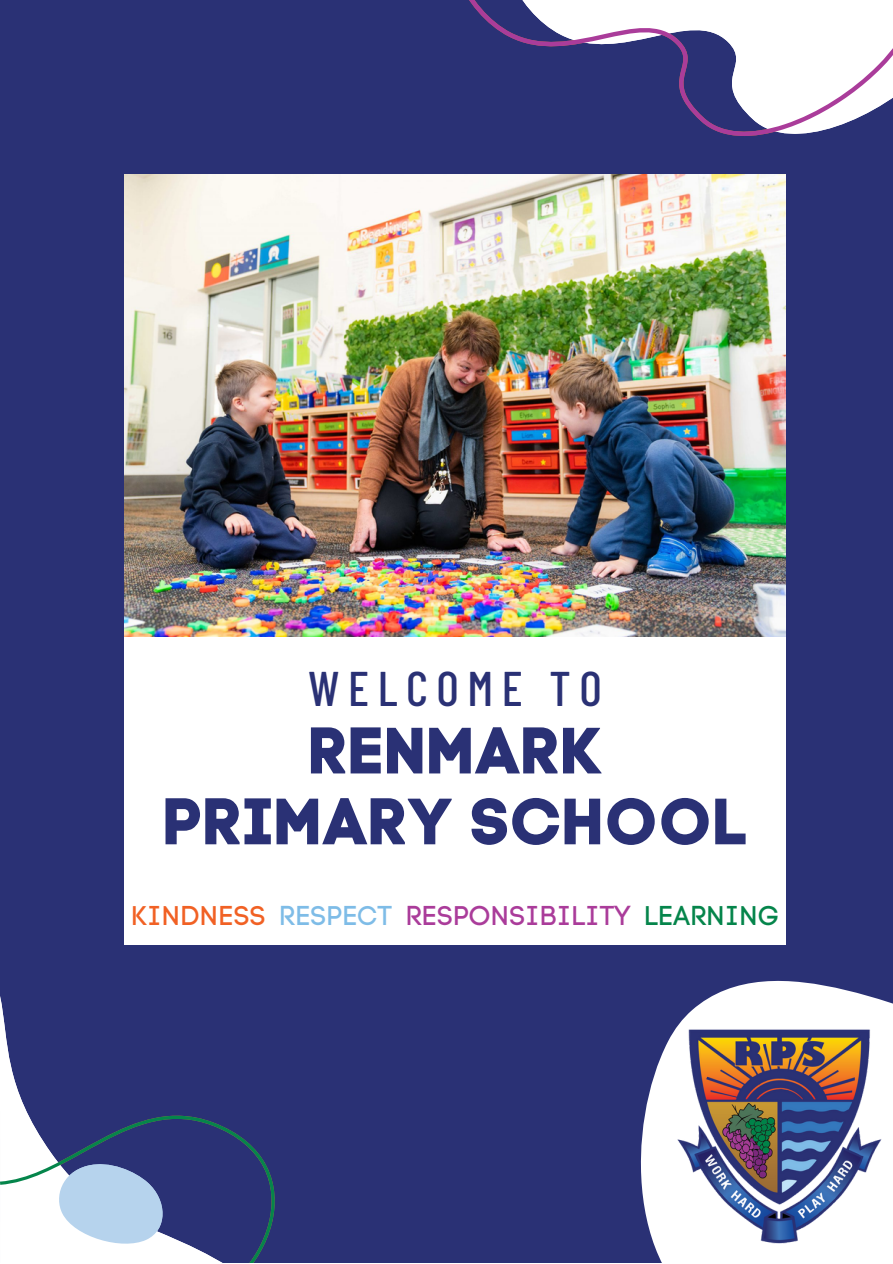
<style>
.page{position:relative;width:893px;height:1264px;background:#fff}
.page>*{position:absolute;margin:0;border:0;box-sizing:border-box;transform-origin:0 0}
.t1{font:65.25px/70.8px "Code Pro Bold LC";color:#2a3175;text-align:center}
.t2{font:500 48.6px "Barlow Condensed";letter-spacing:.175em;color:#2a3175}
.t3{font:27px "Code Pro Normal LC";color:#aa3c9a}
.s1{color:#f16124}
.s2{color:#7ebce7}
.s3{color:#05854b}
</style>
<div class="page">
<div style="left:0;top:0;width:892px;height:1262px;background:#2a3175"></div>
<img style="left:124px;top:175px;width:661px;height:462px">
<svg style="left:469px;top:0;width:423px;height:136px"></svg>
<svg style="left:0;top:996px;width:23px;height:107px"></svg>
<svg style="left:0;top:1103px;width:275px;height:159px"></svg>
<div style="left:124px;top:637px;width:661px;height:252px;background:#fff"></div>
<div style="left:124px;top:857px;width:661px;height:88px;background:#fff"></div>
<svg style="left:640px;top:938px;width:252px;height:324px"></svg>
<img style="left:664px;top:1021px;width:228px;height:230px">
<p class="t2" style="left:308px;top:657px;width:295px">WELCOME TO</p>
<p class="t1" style="left:162px;top:715px;width:587px">RENMARK<br>PRIMARY SCHOOL</p>
<p class="t3" style="left:131px;top:899px;width:649px"><span class="s1">KINDNESS</span> <span class="s2">RESPECT</span> RESPONSIBILITY <span class="s3">LEARNING</span></p>
</div>
